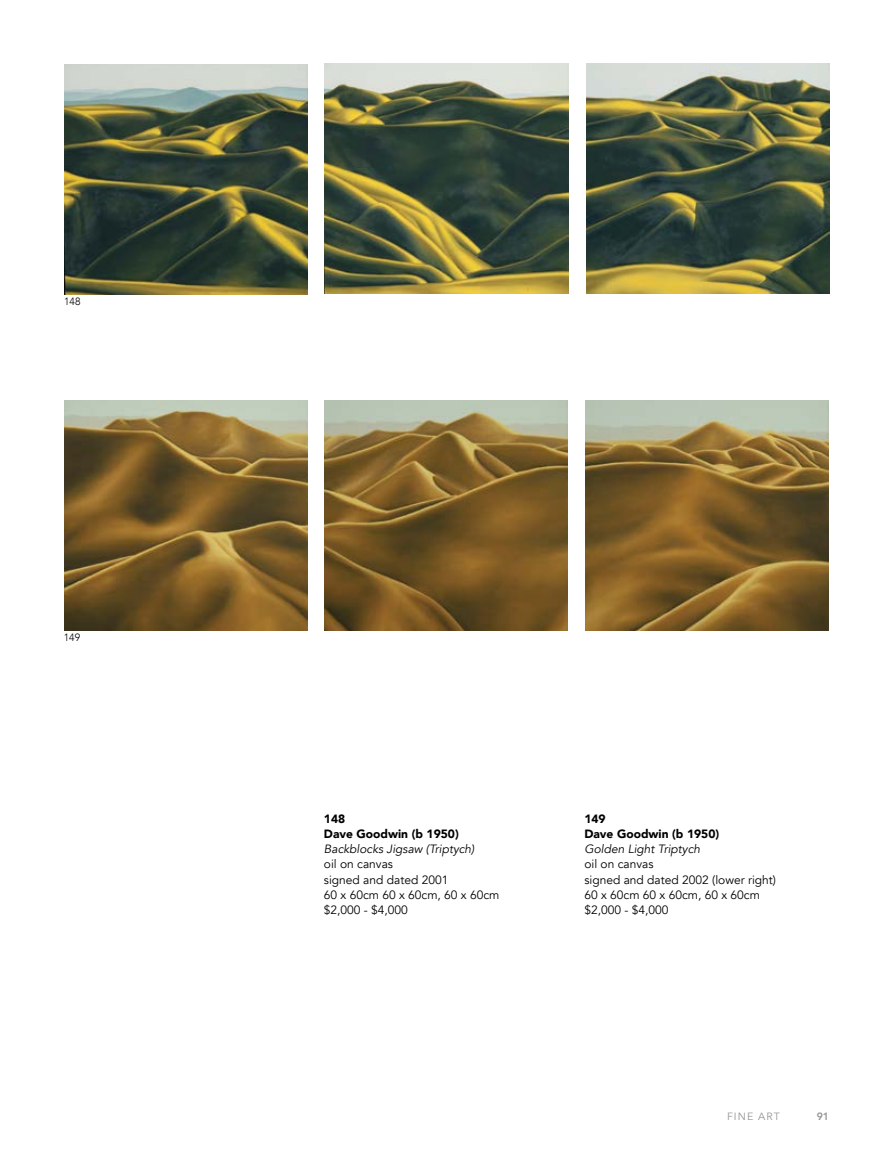
<style>
.page{position:relative;width:893px;height:1149px;background:#fff}
.page>*{position:absolute;margin:0;border:0;box-sizing:border-box;transform-origin:0 0}
.t1{font:12px/15px "Avenir";color:#000}
.t2{font:italic 12px "Avenir";color:#000}
.t3{font:900 12px/15px "Avenir";color:#000}
.t4{font:10.5px "Avenir";letter-spacing:.1em;color:#939598}
.t5{font:300 10.5px "Avenir";color:#000}
.t6{font:800 10.5px "Avenir";color:#939598}
</style>
<div class="page">
<img style="left:64px;top:400px;width:243px;height:230px">
<img style="left:325px;top:400px;width:243px;height:230px">
<img style="left:585px;top:400px;width:243px;height:230px">
<img style="left:586px;top:64px;width:243px;height:230px">
<img style="left:64px;top:64px;width:243px;height:230px">
<img style="left:325px;top:64px;width:243px;height:230px">
<p class="t5" style="left:64px;top:295px;width:18px">148</p>
<p class="t5" style="left:64px;top:631px;width:18px">149</p>
<p class="t3" style="left:324px;top:811px;width:136px">148<br>Dave Goodwin (b 1950)</p>
<p class="t2" style="left:324px;top:841px;width:152px">Backblocks Jigsaw (Triptych)</p>
<p class="t1" style="left:324px;top:856px;width:177px">oil on canvas<br>signed and dated 2001<br>60 x 60cm 60 x 60cm, 60 x 60cm $2,000 - $4,000</p>
<p class="t3" style="left:584px;top:811px;width:136px">149<br>Dave Goodwin (b 1950)</p>
<p class="t2" style="left:584px;top:841px;width:117px">Golden Light Triptych</p>
<p class="t1" style="left:584px;top:856px;width:193px">oil on canvas<br>signed and dated 2002 (lower right)<br>60 x 60cm 60 x 60cm, 60 x 60cm $2,000 - $4,000</p>
<p class="t4" style="left:727px;top:1109px;width:54px">FINE ART</p>
<p class="t6" style="left:817px;top:1107px;width:14px">91</p>
</div>
